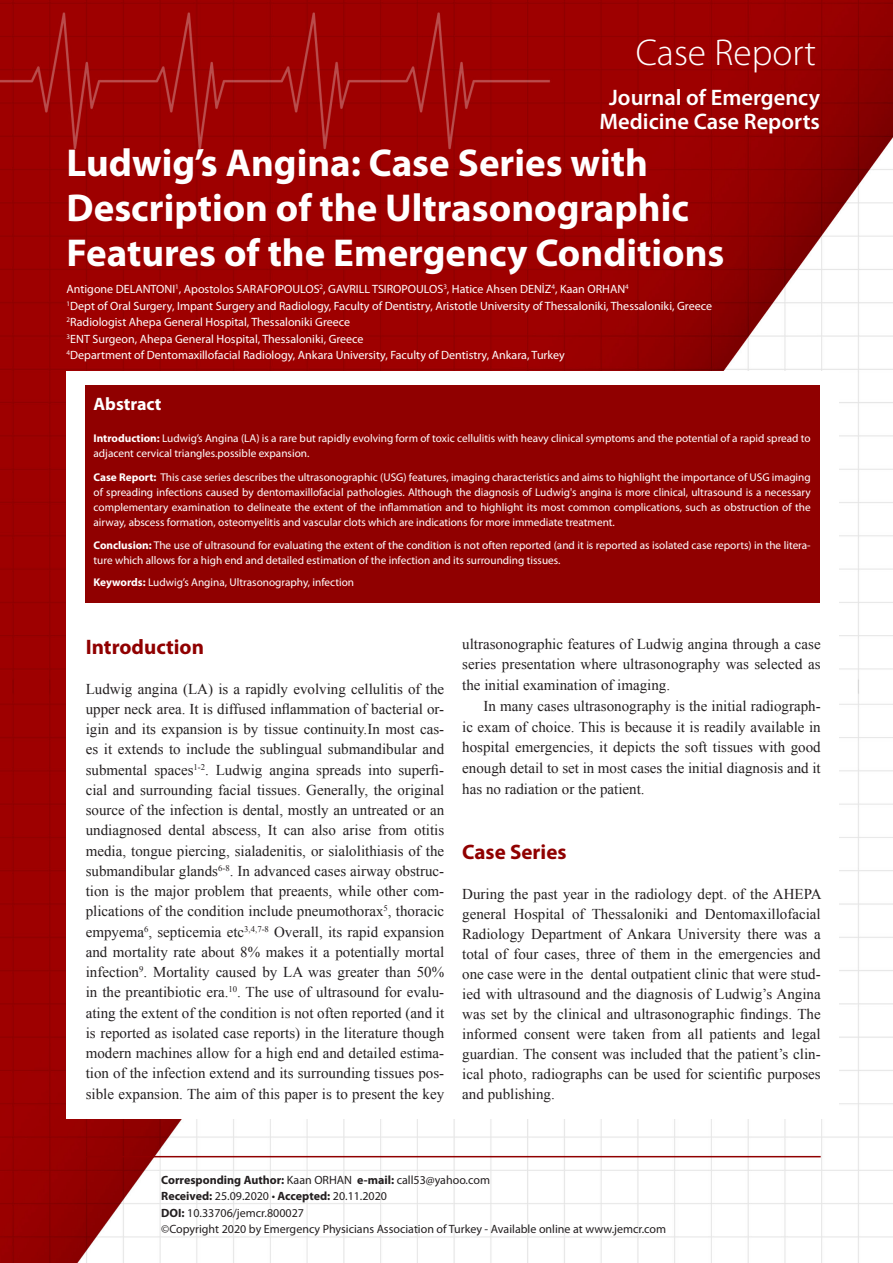
<style>
.page{position:relative;width:893px;height:1263px;background:#fff}
.page>*{position:absolute;margin:0;border:0;box-sizing:border-box;transform-origin:0 0}
.t1{font:700 39px "Myriad Pro";color:#fff}
.t2{font:300 37.5px "Myriad Pro";color:#fff}
.t3{font:600 22.5px "Myriad Pro";color:#fff}
.t4{font:700 21px "Myriad Pro";color:#900000}
.t5{font:700 18px "Myriad Pro";color:#fff}
.t6{font:15px/20.2px "Times New Roman";color:#231f20;text-align:justify}
.t7{font:12px "Myriad Pro";color:#fff}
.t8{font:12px "Myriad Pro";color:#231f20}
.t9{font:700 12px "Myriad Pro";color:#231f20}
.t10{font:11.25px/15px "Myriad Pro";color:#fff}
.s1{font-weight:700}
.s2{font-weight:400}
</style>
<div class="page">
<img style="left:0;top:0;width:893px;height:1263px">
<div style="left:67px;top:371px;width:772px;height:747px;background:#fff"></div>
<hr style="left:86px;top:1156px;width:735px;height:1px;background:#900000">
<div style="left:86px;top:385px;width:734px;height:218px;background:#900000"></div>
<p class="t2" style="left:636px;top:32px;width:182px">Case Report</p>
<p class="t3" style="left:609px;top:83px;width:212px">Journal of Emergency</p>
<p class="t3" style="left:599px;top:108px;width:222px">Medicine Case Reports</p>
<p class="t1" style="left:67px;top:141px;width:583px">Ludwig’s Angina: Case Series with</p>
<p class="t1" style="left:67px;top:186px;width:624px">Description of the Ultrasonographic</p>
<p class="t1" style="left:67px;top:231px;width:659px">Features of the Emergency Conditions</p>
<p class="t7" style="left:67px;top:282px;width:564px">Antigone DELANTONI<sup>1</sup>, Apostolos SARAFOPOULOS<sup>2</sup>, GAVRILL TSIROPOULOS<sup>3</sup>, Hatice Ahsen DENİZ<sup>4</sup>, Kaan ORHAN<sup>4</sup></p>
<p class="t7" style="left:67px;top:298px;width:647px"><sup>1</sup>Dept of Oral Surgery, Impant Surgery and Radiology, Faculty of Dentistry, Aristotle University of Thessaloniki, Thessaloniki, Greece</p>
<p class="t7" style="left:67px;top:315px;width:285px"><sup>2</sup>Radiologist Ahepa General Hospital, Thessaloniki Greece</p>
<p class="t7" style="left:67px;top:331px;width:298px"><sup>3</sup>ENT Surgeon, Ahepa General Hospital, Thessaloniki, Greece</p>
<p class="t7" style="left:67px;top:348px;width:500px"><sup>4</sup>Department of Dentomaxillofacial Radiology, Ankara University, Faculty of Dentistry, Ankara, Turkey</p>
<p class="t5" style="left:94px;top:394px;width:70px">Abstract</p>
<p class="t10" style="left:94px;top:431px;width:719px"><span class="s1">Introduction:</span> Ludwig’s Angina (LA) is a rare but rapidly evolving form of toxic cellulitis with heavy clinical symptoms and the potential of a rapid spread to adjacent cervical triangles.possible expansion.</p>
<p class="t10" style="left:94px;top:469px;width:719px;text-align:justify"><span class="s1">Case Report:</span> This case series describes the ultrasonographic (USG) features, imaging characteristics and aims to highlight the importance of USG imaging of spreading infections caused by dentomaxillofacial pathologies. Although the diagnosis of Ludwig's angina is more clinical, ultrasound is a necessary complementary examination to delineate the extent of the inflammation and to highlight its most common complications, such as obstruction of the airway, abscess formation, osteomyelitis and vascular clots which are indications for more immediate treatment.</p>
<p class="t10" style="left:94px;top:538px;width:719px"><span class="s1">Conclusion:</span> The use of ultrasound for evaluating the extent of the condition is not often reported (and it is reported as isolated case reports) in the litera&shy;ture which allows for a high end and detailed estimation of the infection and its surrounding tissues.</p>
<p class="t10" style="left:94px;top:574px;width:262px"><span class="s1">Keywords:</span> Ludwig’s Angina, Ultrasonography, infection</p>
<p class="t4" style="left:86px;top:635px;width:120px">Introduction</p>
<p class="t6" style="left:86px;top:678px;width:360px">Ludwig angina (LA) is a rapidly evolving cellulitis of the upper neck area. It is diffused inflammation of bacterial or&shy;igin and its expansion is by tissue continuity.In most cas&shy;es it extends to include the sublingual submandibular and submental spaces<sup>1-2</sup>. Ludwig angina spreads into superfi&shy;cial and surrounding facial tissues. Generally, the original source of the infection is dental, mostly an untreated or an undiagnosed dental abscess, It can also arise from otitis media, tongue piercing, sialadenitis, or sialolithiasis of the submandibular glands<sup>6-8</sup>. In advanced cases airway obstruc&shy;tion is the major problem that preaents, while other com&shy;plications of the condition include pneumothorax<sup>5</sup>, thoracic empyema<sup>6</sup>, septicemia etc<sup>3,4,7-8</sup> Overall, its rapid expansion and mortality rate about 8% makes it a potentially mortal infection<sup>9</sup>. Mortality caused by LA was greater than 50% in the preantibiotic era.<sup>10</sup>. The use of ultrasound for evalu&shy;ating the extent of the condition is not often reported (and it is reported as isolated case reports) in the literature though modern machines allow for a high end and detailed estima&shy;tion of the infection extend and its surrounding tissues pos&shy;sible expansion. The aim of this paper is to present the key</p>
<p class="t6" style="left:462px;top:633px;width:360px;line-height:20.7px">ultrasonographic features of Ludwig angina through a case series presentation where ultrasonography was selected as the initial examination of imaging.</p>
<p class="t6" style="left:462px;top:695px;width:360px;line-height:20.7px;text-indent:21px">In many cases ultrasonography is the initial radiograph&shy;ic exam of choice. This is because it is readily available in hospital emergencies, it depicts the soft tissues with good enough detail to set in most cases the initial diagnosis and it has no radiation or the patient.</p>
<p class="t4" style="left:462px;top:840px;width:106px">Case Series</p>
<p class="t6" style="left:462px;top:884px;width:361px">During the past year in the radiology dept. of the AHEPA general Hospital of Thessaloniki and Dentomaxillofacial Radiology Department of Ankara University there was a total of four cases, three of them in the emergencies and one case were in the dental outpatient clinic that were stud&shy;ied with ultrasound and the diagnosis of Ludwig’s Angina was set by the clinical and ultrasonographic findings. The informed consent were taken from all patients and legal guardian. The consent was included that the patient’s clin&shy;ical photo, radiographs can be used for scientific purposes and publishing.</p>
<p class="t9" style="left:161px;top:1173px;width:330px">Corresponding Author: <span class="s2">Kaan ORHAN</span> e-mail: <span class="s2">call53@yahoo.com</span></p>
<p class="t8" style="left:161px;top:1189px;width:227px"><span class="s1">Received:</span> 25.09.2020 • <span class="s1">Accepted:</span> 20.11.2020</p>
<p class="t8" style="left:161px;top:1205px;width:144px"><span class="s1">DOI:</span> 10.33706/jemcr.800027</p>
<p class="t8" style="left:161px;top:1222px;width:506px">©Copyright 2020 by Emergency Physicians Association of Turkey - Available online at www.jemcr.com</p>
</div>
